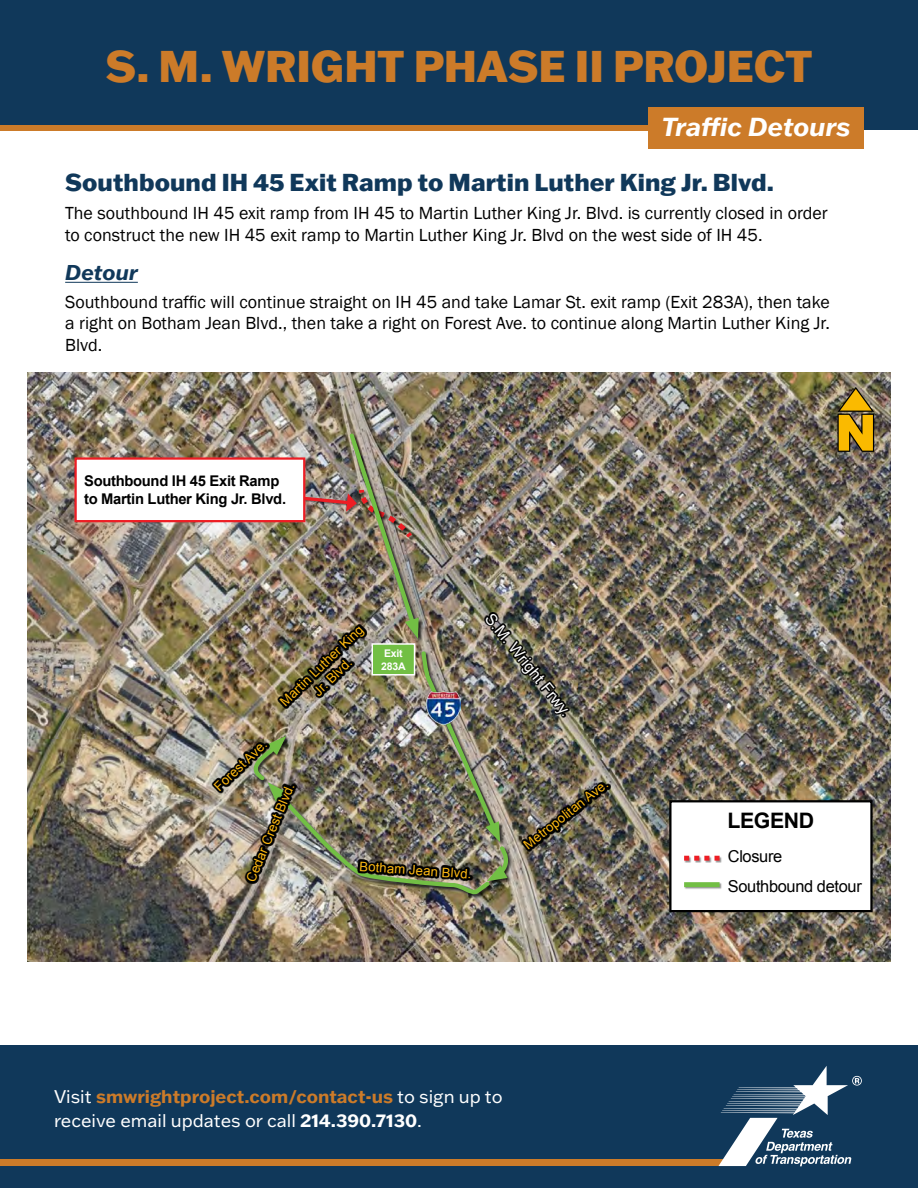
<style>
.page{position:relative;width:918px;height:1188px;background:#fff}
.page>*{position:absolute;margin:0;border:0;box-sizing:border-box;transform-origin:0 0}
.t1{font:800 43.5px "Franklin Gothic ATF";color:#cc7b29}
.t2{font:italic 700 25.5px "Franklin Gothic ATF";color:#fff}
.t3{font:800 24px "Franklin Gothic ATF";letter-spacing:.005em;color:#10385a}
.t4{font:700 21.3px "Arial";letter-spacing:-.02em;color:#000}
.t5{font:italic 700 21px "Franklin Gothic ATF";color:#10385a}
.t6{font:18px/21.6px "Franklin Gothic";color:#000}
.t7{font:18px/24px "Franklin Gothic ATF";color:#fff}
.t8{font:16.35px/30.6px "Arial";letter-spacing:-.02em;color:#000}
.t9{font:15.9px "Arial";color:#fff}
.t10{font:700 14.7px/17.7px "Arial";letter-spacing:-.02em;color:#000}
.t11{font:13.05px/15.8px "Arial";color:#fdb913;text-align:center}
.t12{font:700 10.5px/12.6px "Arial";letter-spacing:-.02em;color:#fff}
.s1{font-weight:700;color:#cc7b29}
.s2{font-weight:700}
</style>
<div class="page">
<div style="left:0;top:0;width:918px;height:130px;background:#10385a"></div>
<div style="left:0;top:1045px;width:918px;height:143px;background:#10385a"></div>
<div style="left:0;top:1159px;width:734px;height:7px;background:#cc7b29"></div>
<div style="left:0;top:126px;width:734px;height:5px;background:#cc7b29"></div>
<svg style="left:718px;top:1066px;width:144px;height:100px"></svg>
<div style="left:648px;top:108px;width:216px;height:41px;background:#cc7b29"></div>
<hr style="left:65px;top:282px;width:73px;height:1px;background:#10385a">
<img style="left:27px;top:372px;width:864px;height:590px">
<div style="left:487px;top:846px;width:26px;height:40px;background:#000;opacity:.75"></div>
<img style="left:253px;top:649px;width:255px;height:252px">
<img style="left:484px;top:612px;width:86px;height:106px">
<svg style="left:358px;top:859px;width:115px;height:22px"></svg>
<img style="left:277px;top:624px;width:90px;height:85px">
<img style="left:245px;top:784px;width:52px;height:100px">
<img style="left:212px;top:742px;width:58px;height:51px">
<img style="left:521px;top:782px;width:90px;height:70px">
<div style="left:350px;top:434px;width:73px;height:209px;background:#000;opacity:.75"></div>
<img style="left:426px;top:691px;width:34px;height:34px">
<div style="left:670px;top:801px;width:201px;height:110px;background:#fff"></div>
<div style="left:669px;top:800px;width:204px;height:112px;border:2px solid #000"></div>
<div style="left:684px;top:856px;width:38px;height:7px;background:#000;opacity:.42"></div>
<svg style="left:684px;top:856px;width:36px;height:5px"></svg>
<div style="left:684px;top:882px;width:38px;height:8px;background:#000;opacity:.42"></div>
<div style="left:684px;top:882px;width:36px;height:5px;background:#72bf44"></div>
<img style="left:285px;top:430px;width:135px;height:209px">
<div style="left:76px;top:459px;width:228px;height:62px;background:#fff"></div>
<div style="left:74px;top:457px;width:231px;height:65px;border:2px solid #ed1d24"></div>
<div style="left:372px;top:644px;width:43px;height:31px;background:#72bf44"></div>
<div style="left:371px;top:643px;width:44px;height:33px;border:2px solid #fff"></div>
<svg style="left:837px;top:387px;width:37px;height:65px"></svg>
<h1 class="t1" style="left:105px;top:37px;width:709px">S. M. WRIGHT PHASE II PROJECT</h1>
<p class="t2" style="left:661px;top:110px;width:191px">Traffic Detours</p>
<h1 class="t3" style="left:65px;top:166px;width:710px">Southbound IH 45 Exit Ramp to Martin Luther King Jr. Blvd.</h1>
<p class="t6" style="left:65px;top:203px;width:764px">The southbound IH 45 exit ramp from IH 45 to Martin Luther King Jr. Blvd. is currently closed in order to construct the new IH 45 exit ramp to Martin Luther King Jr. Blvd on the west side of IH 45.</p>
<h2 class="t5" style="left:65px;top:258px;width:74px">Detour</h2>
<p class="t6" style="left:65px;top:291px;width:766px;text-align:justify">Southbound traffic will continue straight on IH 45 and take Lamar St. exit ramp (Exit 283A), then take a right on Botham Jean Blvd., then take a right on Forest Ave. to continue along Martin Luther King Jr.<br>Blvd.</p>
<p class="t10" style="left:84px;top:473px;width:203px">Southbound IH 45 Exit Ramp to Martin Luther King Jr. Blvd.</p>
<p class="t11" style="left:277px;top:698px;width:111px;rotate:-44deg">Martin Luther King<br>Jr. Blvd.</p>
<p class="t12" style="left:381px;top:647px;width:26px">Exit<br>283A</p>
<p class="t11" style="left:211px;top:783px;width:69px;rotate:-44deg">Forest Ave.</p>
<p class="t11" style="left:243px;top:878px;width:107px;rotate:-67deg">Cedar Crest Blvd.</p>
<p class="t11" style="left:360px;top:859px;width:114px;rotate:4deg">Botham Jean Blvd.</p>
<p class="t9" style="left:497px;top:609px;width:128px;rotate:51deg">S.M. W right Frwy.</p>
<p class="t11" style="left:520px;top:840px;width:105px;rotate:-38deg">Metropolitan Ave.</p>
<p class="t7" style="left:54px;top:1084px;width:450px">Visit <span class="s1">smwrightproject.com/contact-us</span> to sign up to receive email updates or call <span class="s2">214.390.7130</span>.</p>
<p class="t4" style="left:728px;top:807px;width:88px">LEGEND</p>
<p class="t8" style="left:728px;top:841px;width:136px">Closure<br>Southbound detour</p>
</div>
